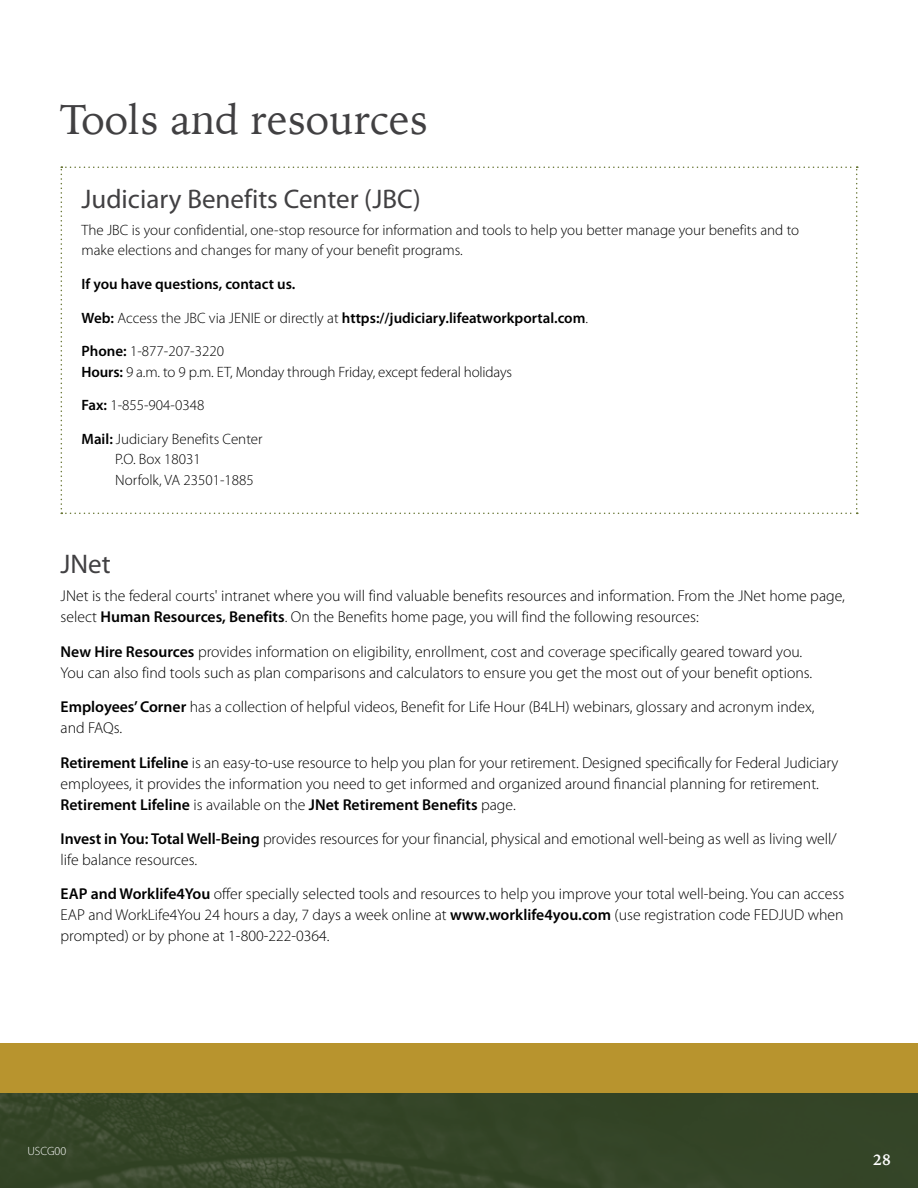
<style>
.page{position:relative;width:918px;height:1188px;background:#fff}
.page>*{position:absolute;margin:0;border:0;box-sizing:border-box;transform-origin:0 0}
.t1{font:42px "Iowan Old Style";color:#414042}
.t2{font:27px "Myriad Pro";color:#414042}
.t3{font:300 15.75px/21px "Myriad Pro";color:#000}
.t4{font:300 15px/20.2px "Myriad Pro";color:#000}
.t5{font:600 15px "Myriad Pro";color:#000}
.t6{font:700 15px "Iowan Old Style";color:#fff}
.t7{font:300 12px "Myriad Pro";color:#fff}
.s1{font-weight:300}
.s2{font-weight:600}
</style>
<div class="page">
<img style="left:0;top:1092px;width:918px;height:96px">
<div style="left:0;top:1043px;width:918px;height:49px;background:#b8942e"></div>
<svg style="left:61px;top:167px;width:797px;height:347px"></svg>
<h1 class="t1" style="left:61px;top:81px;width:369px">Tools and resources</h1>
<h2 class="t2" style="left:82px;top:184px;width:341px">Judiciary Benefits Center (JBC)</h2>
<p class="t4" style="left:82px;top:220px;width:719px">The JBC is your confidential, one-stop resource for information and tools to help you better manage your benefits and to make elections and changes for many of your benefit programs.</p>
<p class="t5" style="left:82px;top:275px;width:215px">If you have questions, contact us.</p>
<p class="t5" style="left:82px;top:309px;width:508px">Web: <span class="s1">Access the JBC via JENIE or directly at</span> https://judiciary.lifeatworkportal.com<span class="s1">.</span></p>
<p class="t4" style="left:82px;top:341px;width:432px"><span class="s2">Phone:</span> 1-877-207-3220<br><span class="s2">Hours:</span> 9 a.m. to 9 p.m. ET, Monday through Friday, except federal holidays</p>
<p class="t4" style="left:82px;top:395px;width:124px"><span class="s2">Fax:</span> 1-855-904-0348</p>
<p class="t4" style="left:115px;top:429px;width:149px;text-indent:-34px"><span class="s2">Mail:</span> Judiciary Benefits Center<br>P.O. Box 18031<br>Norfolk, VA 23501-1885</p>
<h2 class="t2" style="left:61px;top:550px;width:52px">JNet</h2>
<p class="t3" style="left:61px;top:586px;width:786px">JNet is the federal courts' intranet where you will find valuable benefits resources and information. From the JNet home page, select <span class="s2">Human Resources, Benefits</span>. On the Benefits home page, you will find the following resources:</p>
<p class="t3" style="left:61px;top:641px;width:753px"><span class="s2">New Hire Resources</span> provides information on eligibility, enrollment, cost and coverage specifically geared toward you.<br>You can also find tools such as plan comparisons and calculators to ensure you get the most out of your benefit options.</p>
<p class="t3" style="left:61px;top:697px;width:755px"><span class="s2">Employees’ Corner</span> has a collection of helpful videos, Benefit for Life Hour (B4LH) webinars, glossary and acronym index, and FAQs.</p>
<p class="t3" style="left:61px;top:752px;width:780px"><span class="s2">Retirement Lifeline</span> is an easy-to-use resource to help you plan for your retirement. Designed specifically for Federal Judiciary employees, it provides the information you need to get informed and organized around financial planning for retirement.<br><span class="s2">Retirement Lifeline</span> is available on the <span class="s2">JNet Retirement Benefits</span> page.</p>
<p class="t3" style="left:61px;top:829px;width:778px"><span class="s2">Invest in You: Total Well-Being</span> provides resources for your financial, physical and emotional well-being as well as living well/ life balance resources.</p>
<p class="t3" style="left:61px;top:884px;width:785px;text-align:justify"><span class="s2">EAP and Worklife4You</span> offer specially selected tools and resources to help you improve your total well-being. You can access EAP and WorkLife4You 24 hours a day, 7 days a week online at <span class="s2">www.worklife4you.com</span> (use registration code FEDJUD when prompted) or by phone at 1-800-222-0364.</p>
<p class="t7" style="left:27px;top:1145px;width:40px">USCG00</p>
<p class="t6" style="left:873px;top:1146px;width:19px">28</p>
</div>
